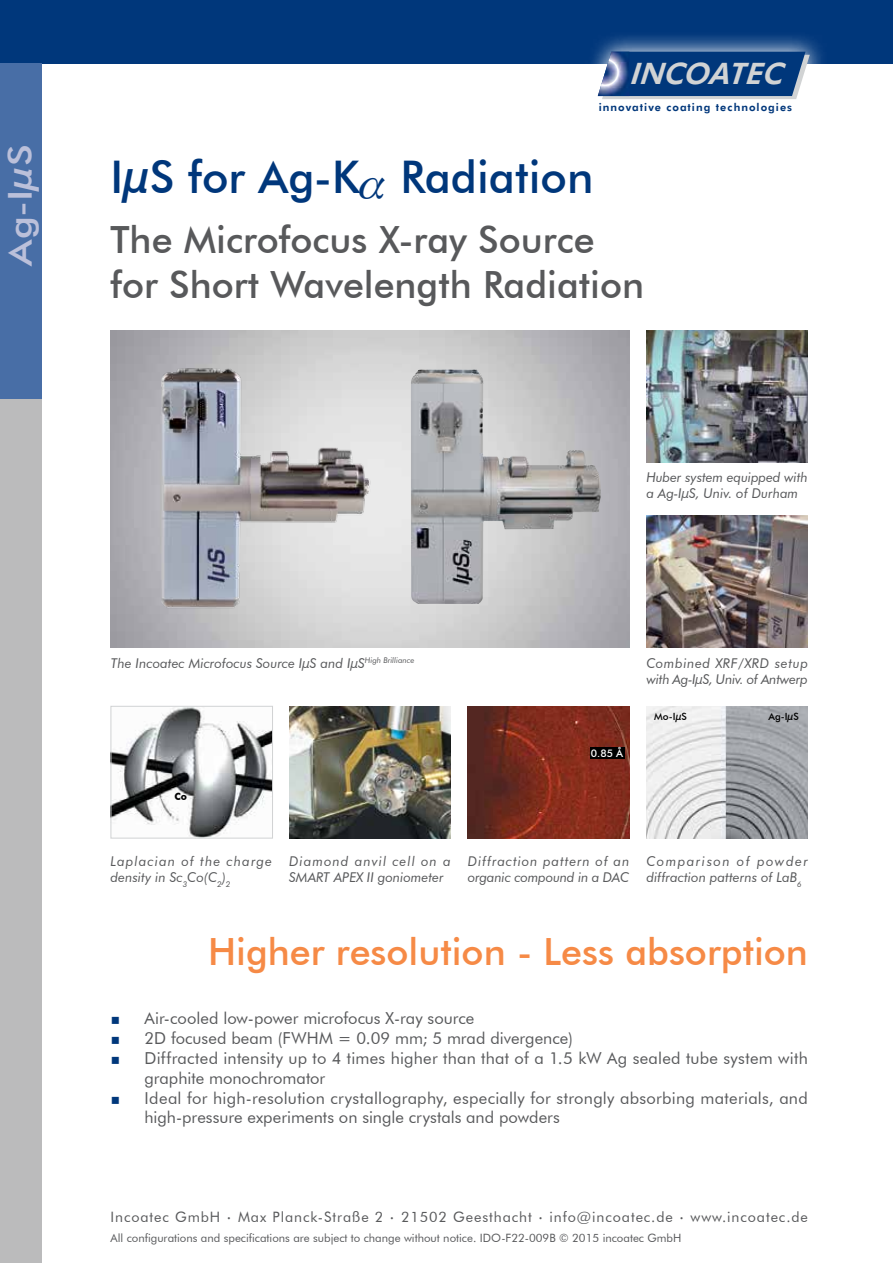
<style>
.page{position:relative;width:893px;height:1263px;background:#fff}
.page>*{position:absolute;margin:0;border:0;box-sizing:border-box;transform-origin:0 0}
.t1{font:500 45px "Futura BT";color:#00377b}
.t2{font:500 37.5px/45px "Futura BT";color:#58595b}
.t3{font:500 37.5px "Futura BT";color:#f68a46}
.t4{font:500 33px "Futura BT";color:#bbc0da;scale:1.2 1}
.t5{font:italic 800 29.55px "Futura BT";color:#d1d3d4}
.t6{font:16.5px/19.8px "Futura BT";letter-spacing:.01em;color:#58595b}
.t7{font:14.4px "Futura BT";letter-spacing:.065em;color:#58595b}
.t8{font:italic 13.5px/16.2px "Futura BT";color:#58595b}
.t9{font:italic 13.5px/16.2px "Futura BT";letter-spacing:-.02em;color:#58595b}
.t10{font:italic 13.5px/16.2px "Futura BT";letter-spacing:.06em;color:#58595b}
.t11{font:italic 13.5px/16.2px "Futura BT";letter-spacing:.075em;color:#58595b}
.t12{font:11.4px "Futura BT";color:#58595b}
.t13{font:800 10.8px "Futura BT";letter-spacing:.095em;color:#00377b}
.t14{font:500 10.5px "Futura BT";color:#fff}
.t15{font:500 9.9px "Futura BT";color:#000}
.t16{font:700 9.9px "Futura BT";color:#000}
</style>
<div class="page">
<div style="left:0;top:26px;width:42px;height:1237px;background:#bbbbbc"></div>
<div style="left:0;top:0;width:893px;height:64px;background:#00377b"></div>
<svg style="left:592px;top:36px;width:230px;height:60px"></svg>
<svg style="left:598px;top:52px;width:212px;height:47px"></svg>
<div style="left:0;top:63px;width:42px;height:336px;background:#486ea6"></div>
<img style="left:289px;top:706px;width:162px;height:132px">
<img style="left:113px;top:708px;width:158px;height:128px">
<div style="left:111px;top:706px;width:162px;height:132px;border:1px solid #d1d3d4"></div>
<img style="left:468px;top:706px;width:161px;height:132px">
<div style="left:590px;top:748px;width:34px;height:11px;background:#000"></div>
<img style="left:646px;top:706px;width:162px;height:132px">
<img style="left:646px;top:516px;width:162px;height:131px">
<img style="left:646px;top:331px;width:162px;height:131px">
<img style="left:149px;top:340px;width:229px;height:306px">
<img style="left:410px;top:369px;width:192px;height:235px">
<h3 class="t4" style="left:0;top:266px;width:102px;rotate:-90deg">Ag-IµS</h3>
<h3 class="t5" style="left:630px;top:56px;width:161px">INCOATEC</h3>
<p class="t13" style="left:599px;top:101px;width:195px">innovative coating technologies</p>
<h1 class="t1" style="left:111px;top:149px;width:484px">IµS for Ag-K Radiation</h1>
<h2 class="t2" style="left:111px;top:217px;width:535px">The Microfocus X-ray Source for Short Wavelength Radiation</h2>
<p class="t8" style="left:111px;top:655px;width:305px">The Incoatec Microfocus Source IµS and IµS<sup>High</sup> <sup>Brilliance</sup></p>
<p class="t16" style="left:174px;top:791px;width:14px">Co</p>
<p class="t8" style="left:646px;top:469px;width:163px">Huber system equipped with a Ag-IµS, Univ. of Durham</p>
<p class="t14" style="left:591px;top:747px;width:34px">0.85 Å</p>
<p class="t9" style="left:646px;top:655px;width:163px">Combined XRF/XRD setup with Ag-IµS, Univ. of Antwerp</p>
<p class="t15" style="left:654px;top:710px;width:34px">Mo-IµS</p>
<p class="t15" style="left:768px;top:710px;width:32px">Ag-IµS</p>
<p class="t11" style="left:111px;top:853px;width:163px">Laplacian of the charge density in Sc<sub>3</sub>Co(C<sub>2</sub>)<sub>2</sub></p>
<p class="t8" style="left:289px;top:853px;width:163px">Diamond anvil cell on a<br>SMART APEX II goniometer</p>
<p class="t8" style="left:646px;top:853px;width:163px">Comparison of powder diffraction patterns of LaB<sub>6</sub></p>
<p class="t10" style="left:468px;top:853px;width:163px">Diffraction pattern of an organic compound in a DAC</p>
<h2 class="t3" style="left:208px;top:929px;width:601px">Higher resolution - Less absorption</h2>
<p class="t6" style="left:145px;top:1008px;width:665px">Air-cooled low-power microfocus X-ray source<br>2D focused beam (FWHM = 0.09 mm; 5 mrad divergence)<br>Diffracted intensity up to 4 times higher than that of a 1.5 kW Ag sealed tube system with graphite monochromator<br>Ideal for high-resolution crystallography, especially for strongly absorbing materials, and high-pressure experiments on single crystals and powders</p>
<p class="t7" style="left:111px;top:1208px;width:699px">Incoatec GmbH <sup>.</sup> Max Planck-Straße 2 <sup>.</sup> 21502 Geesthacht <sup>.</sup> info@incoatec.de <sup>.</sup> www.incoatec.de</p>
<p class="t12" style="left:111px;top:1231px;width:572px">All configurations and specifications are subject to change without notice. IDO-F22-009B © 2015 incoatec GmbH</p>
</div>
